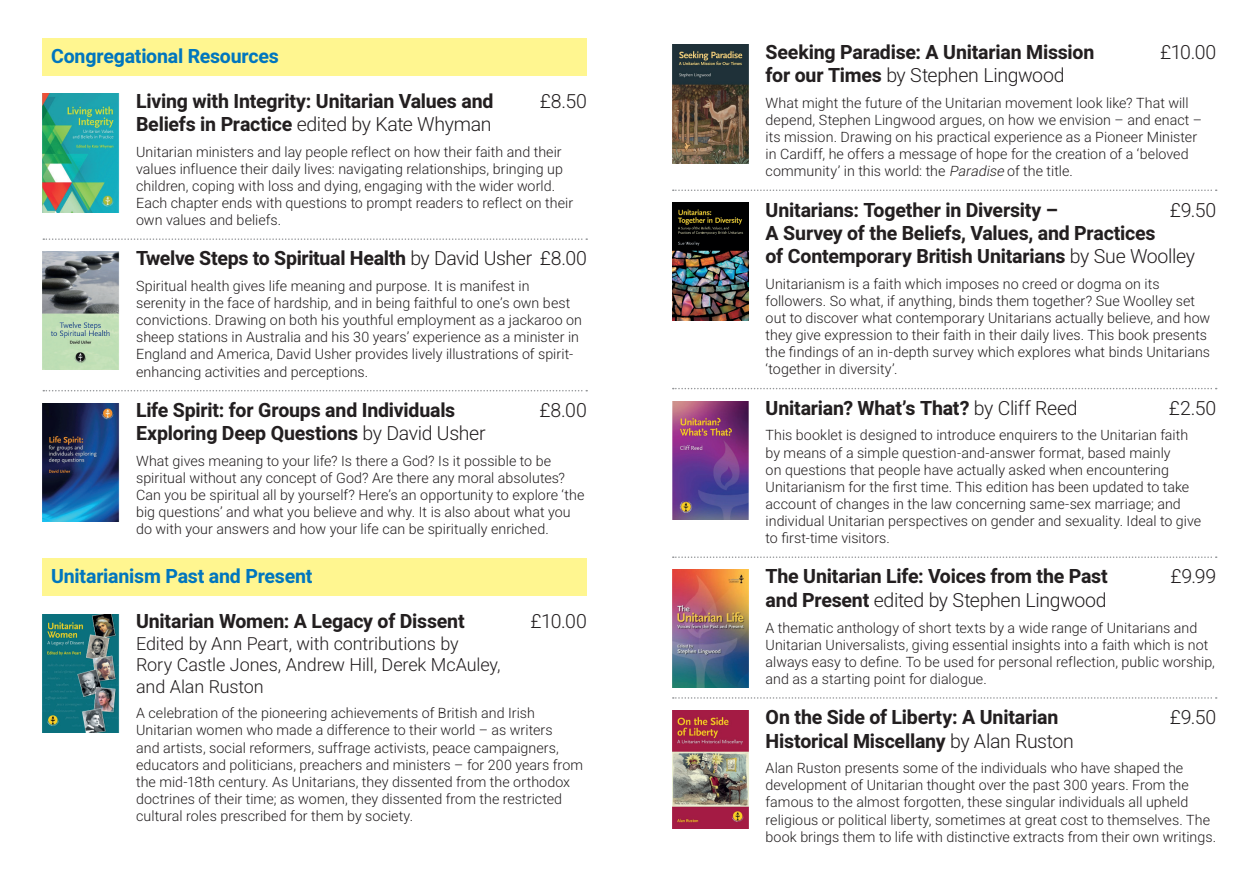
<style>
.page{position:relative;width:1259px;height:893px;background:#fff}
.page>*{position:absolute;margin:0;border:0;box-sizing:border-box;transform-origin:0 0}
.Heading_01{font:700 19.5px/23.4px "Heebo";letter-spacing:-.01em;color:#231f20}
.Heading_01-2{font:300 19.5px "Heebo";letter-spacing:-.015em;color:#231f20}
.Section{font:700 19.5px "Heebo";letter-spacing:-.01em;color:#0076be}
.Editor{font:300 18px/21.6px "Heebo";letter-spacing:-.01em;color:#231f20}
.Text{font:300 14.25px/17.1px "Heebo";color:#231f20}
.s1{font-weight:700}
.s2{font-weight:300}
.s3{font-style:italic}
</style>
<div class="page">
<div style="left:43px;top:38px;width:544px;height:37px;background:#fff690"></div>
<svg style="left:43px;top:238px;width:544px;height:2px"></svg>
<svg style="left:43px;top:390px;width:544px;height:1px"></svg>
<div style="left:43px;top:559px;width:544px;height:37px;background:#fff690"></div>
<img style="left:43px;top:94px;width:76px;height:118px">
<img style="left:43px;top:252px;width:76px;height:118px">
<img style="left:43px;top:403px;width:76px;height:118px">
<img style="left:43px;top:614px;width:76px;height:118px">
<svg style="left:673px;top:190px;width:543px;height:1px"></svg>
<svg style="left:673px;top:388px;width:543px;height:1px"></svg>
<svg style="left:673px;top:556px;width:543px;height:2px"></svg>
<svg style="left:673px;top:697px;width:543px;height:2px"></svg>
<img style="left:672px;top:45px;width:76px;height:118px">
<img style="left:672px;top:203px;width:76px;height:118px">
<img style="left:672px;top:401px;width:76px;height:118px">
<img style="left:672px;top:570px;width:76px;height:118px">
<img style="left:672px;top:710px;width:76px;height:119px">
<p class="Section" style="left:51px;top:43px;width:229px">Congregational Resources</p>
<p class="Heading_01" style="left:136px;top:90px;width:359px">Living with Integrity: Unitarian Values and</p>
<p class="Heading_01-2" style="left:540px;top:87px;width:49px">£8.50</p>
<p class="Heading_01-2" style="left:136px;top:111px;width:357px"><span class="s1">Beliefs in Practice</span> edited by Kate Whyman</p>
<p class="Text" style="left:136px;top:143px;width:438px">Unitarian ministers and lay people reflect on how their faith and their values influence their daily lives: navigating relationships, bringing up children, coping with loss and dying, engaging with the wider world.<br>Each chapter ends with questions to prompt readers to reflect on their own values and beliefs.</p>
<p class="Heading_01" style="left:136px;top:247px;width:452px">Twelve Steps to Spiritual Health <span class="s2">by David Usher £8.00</span></p>
<p class="Text" style="left:136px;top:277px;width:447px">Spiritual health gives life meaning and purpose. It is manifest in serenity in the face of hardship, and in being faithful to one’s own best convictions. Drawing on both his youthful employment as a jackaroo on sheep stations in Australia and his 30 years’ experience as a minister in England and America, David Usher provides lively illustrations of spirit&shy;enhancing activities and perceptions.</p>
<p class="Heading_01" style="left:136px;top:399px;width:321px">Life Spirit: for Groups and Individuals</p>
<p class="Heading_01-2" style="left:539px;top:397px;width:49px">£8.00</p>
<p class="Heading_01" style="left:136px;top:422px;width:351px">Exploring Deep Questions <span class="s2">by David Usher</span></p>
<p class="Text" style="left:136px;top:452px;width:450px">What gives meaning to your life? Is there a God? Is it possible to be spiritual without any concept of God? Are there any moral absolutes?<br>Can you be spiritual all by yourself? Here’s an opportunity to explore ‘the big questions’ and what you believe and why. It is also about what you do with your answers and how your life can be spiritually enriched.</p>
<p class="Section" style="left:51px;top:563px;width:263px">Unitarianism Past and Present</p>
<p class="Heading_01" style="left:136px;top:610px;width:330px">Unitarian Women: A Legacy of Dissent</p>
<p class="Heading_01-2" style="left:530px;top:607px;width:58px">£10.00</p>
<p class="Editor" style="left:136px;top:632px;width:366px">Edited by Ann Peart, with contributions by<br>Rory Castle Jones, Andrew Hill, Derek McAuley, and Alan Ruston</p>
<p class="Text" style="left:136px;top:705px;width:448px">A celebration of the pioneering achievements of British and Irish Unitarian women who made a difference to their world – as writers<br>and artists, social reformers, suffrage activists, peace campaigners, educators and politicians, preachers and ministers – for 200 years from the mid-18th century. As Unitarians, they dissented from the orthodox doctrines of their time; as women, they dissented from the restricted cultural roles prescribed for them by society.</p>
<p class="Heading_01" style="left:765px;top:41px;width:330px">Seeking Paradise: A Unitarian Mission</p>
<p class="Heading_01-2" style="left:1160px;top:38px;width:58px">£10.00</p>
<p class="Heading_01-2" style="left:765px;top:62px;width:300px"><span class="s1">for our Times</span> by Stephen Lingwood</p>
<p class="Text" style="left:765px;top:94px;width:438px">What might the future of the Unitarian movement look like? That will depend, Stephen Lingwood argues, on how we envision – and enact – its mission. Drawing on his practical experience as a Pioneer Minister in Cardiff, he offers a message of hope for the creation of a ‘beloved community’ in this world: the <span class="s3">Paradise</span> of the title.</p>
<p class="Heading_01" style="left:765px;top:198px;width:294px">Unitarians: Together in Diversity –</p>
<p class="Heading_01-2" style="left:1169px;top:196px;width:48px">£9.50</p>
<p class="Heading_01" style="left:765px;top:222px;width:431px">A Survey of the Beliefs, Values, and Practices<br>of Contemporary British Unitarians <span class="s2">by Sue Woolley</span></p>
<p class="Text" style="left:765px;top:275px;width:446px">Unitarianism is a faith which imposes no creed or dogma on its followers. So what, if anything, binds them together? Sue Woolley set out to discover what contemporary Unitarians actually believe, and how they give expression to their faith in their daily lives. This book presents the findings of an in-depth survey which explores what binds Unitarians ‘together in diversity’.</p>
<p class="Heading_01" style="left:765px;top:397px;width:314px">Unitarian? What’s That? <span class="s2">by Cliff Reed</span></p>
<p class="Heading_01-2" style="left:1169px;top:394px;width:49px">£2.50</p>
<p class="Text" style="left:765px;top:427px;width:437px">This booklet is designed to introduce enquirers to the Unitarian faith by means of a simple question-and-answer format, based mainly<br>on questions that people have actually asked when encountering Unitarianism for the first time. This edition has been updated to take account of changes in the law concerning same-sex marriage; and individual Unitarian perspectives on gender and sexuality. Ideal to give to first-time visitors.</p>
<p class="Heading_01" style="left:765px;top:565px;width:344px">The Unitarian Life: Voices from the Past</p>
<p class="Heading_01-2" style="left:1170px;top:563px;width:48px">£9.99</p>
<p class="Heading_01-2" style="left:765px;top:586px;width:343px"><span class="s1">and Present</span> edited by Stephen Lingwood</p>
<p class="Text" style="left:765px;top:619px;width:451px">A thematic anthology of short texts by a wide range of Unitarians and Unitarian Universalists, giving essential insights into a faith which is not always easy to define. To be used for personal reflection, public worship, and as a starting point for dialogue.</p>
<p class="Heading_01" style="left:765px;top:706px;width:294px">On the Side of Liberty: A Unitarian</p>
<p class="Heading_01-2" style="left:1169px;top:704px;width:48px">£9.50</p>
<p class="Heading_01" style="left:765px;top:729px;width:310px">Historical Miscellany <span class="s2">by Alan Ruston</span></p>
<p class="Text" style="left:765px;top:760px;width:452px">Alan Ruston presents some of the individuals who have shaped the development of Unitarian thought over the past 300 years. From the famous to the almost forgotten, these singular individuals all upheld religious or political liberty, sometimes at great cost to themselves. The book brings them to life with distinctive extracts from their own writings.</p>
</div>
